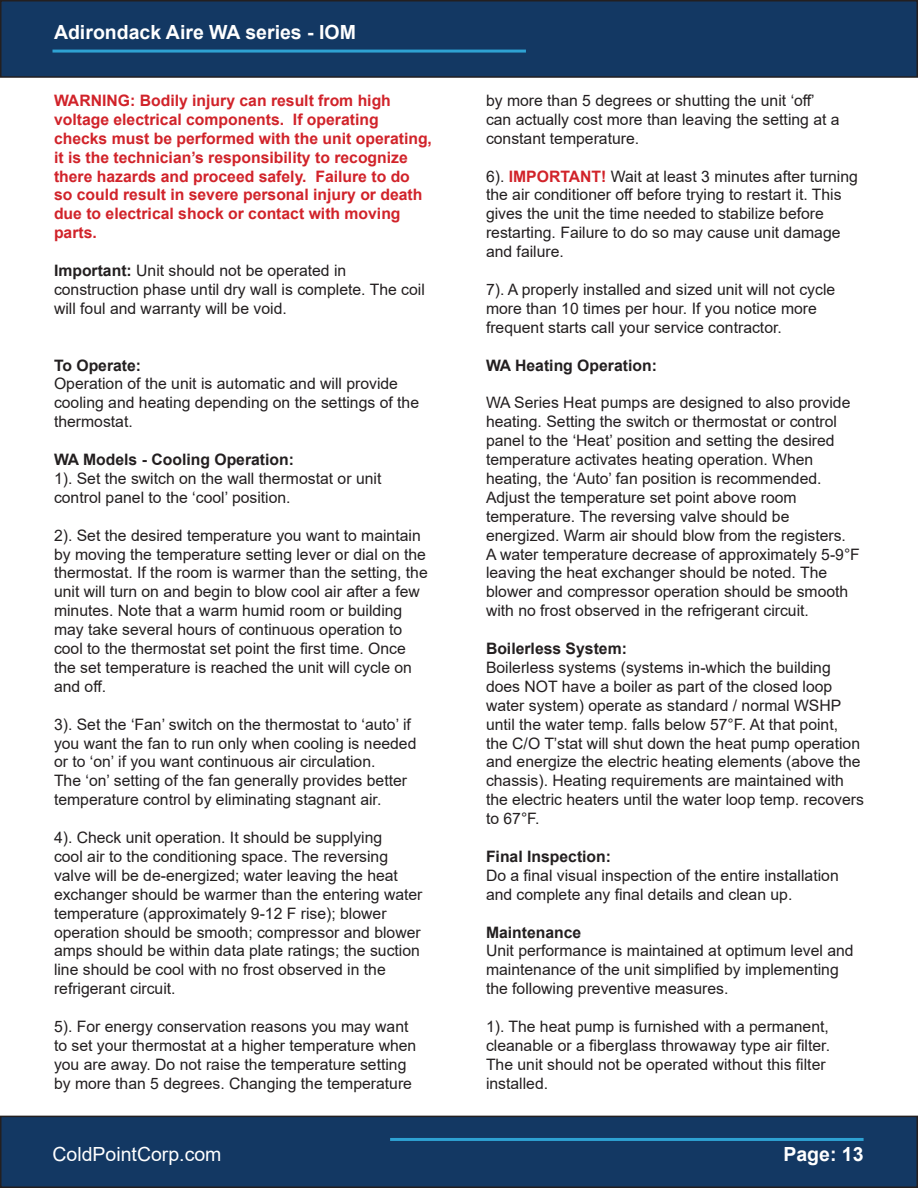
<style>
.page{position:relative;width:918px;height:1188px;background:#fff}
.page>*{position:absolute;margin:0;border:0;box-sizing:border-box;transform-origin:0 0}
.t1{font:700 19.5px "Arial";color:#fff}
.t2{font:19.5px "Arial";color:#fff}
.t3{font:15.75px/18.9px "Arial";color:#231f20}
.t4{font:700 15.75px/18.9px "Arial";color:#d1232a}
.t5{font:700 15.75px "Arial";color:#231f20}
.s1{font-weight:700}
.s2{font-weight:700;color:#d1232a}
</style>
<div class="page">
<div style="left:1px;top:1116px;width:916px;height:71px;background:#133863"></div>
<div style="left:0;top:1116px;width:918px;height:72px;border:2px solid #231f20"></div>
<div style="left:1px;top:1px;width:916px;height:76px;background:#133863"></div>
<div style="left:0;top:0;width:918px;height:78px;border:2px solid #231f20"></div>
<hr style="left:52px;top:50px;width:474px;height:3px;background:#2ea2d3">
<hr style="left:390px;top:1138px;width:474px;height:3px;background:#2ea2d3">
<p class="t1" style="left:54px;top:19px;width:303px">Adirondack Aire WA series - IOM</p>
<p class="t4" style="left:54px;top:91px;width:380px">WARNING: Bodily injury can result from high voltage electrical components. If operating checks must be performed with the unit operating, it is the technician’s responsibility to recognize there hazards and proceed safely. Failure to do so could result in severe personal injury or death due to electrical shock or contact with moving parts.</p>
<p class="t3" style="left:54px;top:261px;width:372px"><span class="s1">Important:</span> Unit should not be operated in construction phase until dry wall is complete. The coil will foul and warranty will be void.</p>
<p class="t5" style="left:54px;top:354px;width:89px">To Operate:</p>
<p class="t3" style="left:54px;top:374px;width:367px">Operation of the unit is automatic and will provide cooling and heating depending on the settings of the thermostat.</p>
<p class="t5" style="left:54px;top:448px;width:242px">WA Models - Cooling Operation:</p>
<p class="t3" style="left:54px;top:469px;width:329px">1). Set the switch on the wall thermostat or unit control panel to the ‘cool’ position.</p>
<p class="t3" style="left:54px;top:526px;width:375px">2). Set the desired temperature you want to maintain by moving the temperature setting lever or dial on the thermostat. If the room is warmer than the setting, the unit will turn on and begin to blow cool air after a few minutes. Note that a warm humid room or building may take several hours of continuous operation to cool to the thermostat set point the first time. Once the set temperature is reached the unit will cycle on and off.</p>
<p class="t3" style="left:54px;top:715px;width:364px">3). Set the ‘Fan’ switch on the thermostat to ‘auto’ if you want the fan to run only when cooling is needed or to ‘on’ if you want continuous air circulation.<br>The ‘on’ setting of the fan generally provides better temperature control by eliminating stagnant air.</p>
<p class="t3" style="left:54px;top:828px;width:370px">4). Check unit operation. It should be supplying<br>cool air to the conditioning space. The reversing valve will be de-energized; water leaving the heat exchanger should be warmer than the entering water temperature (approximately 9-12 F rise); blower operation should be smooth; compressor and blower amps should be within data plate ratings; the suction line should be cool with no frost observed in the refrigerant circuit.</p>
<p class="t3" style="left:54px;top:1017px;width:364px">5). For energy conservation reasons you may want to set your thermostat at a higher temperature when you are away. Do not raise the temperature setting by more than 5 degrees. Changing the temperature</p>
<p class="t3" style="left:486px;top:91px;width:355px">by more than 5 degrees or shutting the unit ‘off’ can actually cost more than leaving the setting at a constant temperature.</p>
<p class="t3" style="left:486px;top:166px;width:373px">6). <span class="s2">IMPORTANT!</span> Wait at least 3 minutes after turning the air conditioner off before trying to restart it. This gives the unit the time needed to stabilize before restarting. Failure to do so may cause unit damage and failure.</p>
<p class="t3" style="left:486px;top:280px;width:351px">7). A properly installed and sized unit will not cycle more than 10 times per hour. If you notice more frequent starts call your service contractor.</p>
<p class="t5" style="left:486px;top:354px;width:172px">WA Heating Operation:</p>
<p class="t3" style="left:486px;top:393px;width:375px">WA Series Heat pumps are designed to also provide heating. Setting the switch or thermostat or control panel to the ‘Heat’ position and setting the desired temperature activates heating operation. When heating, the ‘Auto’ fan position is recommended.<br>Adjust the temperature set point above room temperature. The reversing valve should be energized. Warm air should blow from the registers.<br>A water temperature decrease of approximately 5-9°F leaving the heat exchanger should be noted. The blower and compressor operation should be smooth with no frost observed in the refrigerant circuit.</p>
<p class="t5" style="left:486px;top:637px;width:142px">Boilerless System:</p>
<p class="t3" style="left:486px;top:658px;width:379px">Boilerless systems (systems in-which the building does NOT have a boiler as part of the closed loop water system) operate as standard / normal WSHP until the water temp. falls below 57°F. At that point,<br>the C/O T’stat will shut down the heat pump operation and energize the electric heating elements (above the chassis). Heating requirements are maintained with the electric heaters until the water loop temp. recovers to 67°F.</p>
<p class="t5" style="left:486px;top:845px;width:127px">Final Inspection:</p>
<p class="t3" style="left:486px;top:866px;width:354px">Do a final visual inspection of the entire installation and complete any final details and clean up.</p>
<p class="t5" style="left:486px;top:921px;width:97px">Maintenance</p>
<p class="t3" style="left:486px;top:941px;width:369px">Unit performance is maintained at optimum level and maintenance of the unit simplified by implementing the following preventive measures.</p>
<p class="t3" style="left:486px;top:1017px;width:346px">1). The heat pump is furnished with a permanent, cleanable or a fiberglass throwaway type air filter.<br>The unit should not be operated without this filter installed.</p>
<p class="t2" style="left:52px;top:1141px;width:171px">ColdPointCorp.com</p>
<p class="t1" style="left:783px;top:1141px;width:82px">Page: 13</p>
</div>
